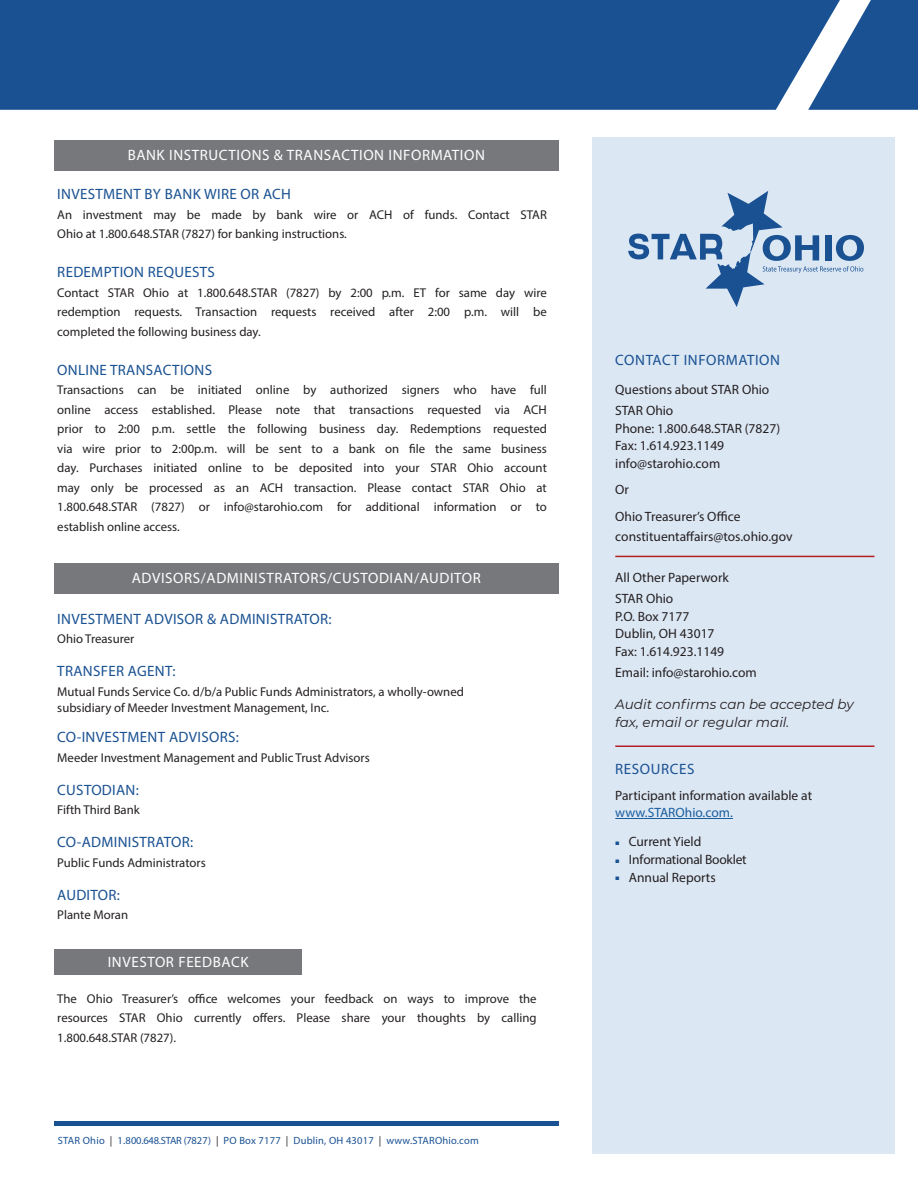
<style>
.page{position:relative;width:918px;height:1188px;background:#fff}
.page>*{position:absolute;margin:0;border:0;box-sizing:border-box;transform-origin:0 0}
.t1{font:15px "Myriad Pro";letter-spacing:.02em;color:#195192}
.t2{font:15px "Myriad Pro";letter-spacing:.04em;color:#fff}
.t3{font:15px "Myriad Pro";letter-spacing:.04em;color:#195192}
.t4{font:13.5px/17.7px "Myriad Pro";color:#231f20}
.t5{font:italic 13.5px/17.7px "Montserrat";color:#231f20}
.t6{font:13.5px "Myriad Pro";letter-spacing:-.02em;color:#231f20}
.t7{font:12.75px/19.5px "Myriad Pro";color:#231f20;text-align:justify}
.t8{font:10.5px "Myriad Pro";letter-spacing:.02em;color:#195192}
.s1{color:#231f20}
.s2{color:#175d9e}
.s3{font-family:"Mistral";font-size:7.5px;color:#195192}
</style>
<div class="page">
<div style="left:592px;top:137px;width:303px;height:1017px;background:#dce7f4"></div>
<div style="left:0;top:0;width:808px;height:110px;background:#195192"></div>
<svg style="left:808px;top:0;width:110px;height:110px"></svg>
<div style="left:54px;top:563px;width:504px;height:30px;background:#76787b"></div>
<div style="left:54px;top:949px;width:248px;height:25px;background:#76787b"></div>
<hr style="left:54px;top:1122px;width:504px;height:4px;background:#195192">
<div style="left:54px;top:140px;width:504px;height:30px;background:#76787b"></div>
<hr style="left:615px;top:818px;width:118px;height:1px;background:#175d9e">
<hr style="left:615px;top:556px;width:260px;height:1px;background:#b31f23">
<hr style="left:615px;top:746px;width:260px;height:1px;background:#b31f23">
<svg style="left:628px;top:191px;width:236px;height:116px"></svg>
<p class="t2" style="left:128px;top:146px;width:359px">BANK INSTRUCTIONS &amp; TRANSACTION INFORMATION</p>
<p class="t1" style="left:57px;top:185px;width:235px">INVESTMENT BY BANK WIRE OR ACH</p>
<p class="t7" style="left:57px;top:205px;width:491px">An investment may be made by bank wire or ACH of funds. Contact STAR<br>Ohio at 1.800.648.STAR (7827) for banking instructions.</p>
<p class="t1" style="left:57px;top:263px;width:159px">REDEMPTION REQUESTS</p>
<p class="t7" style="left:57px;top:283px;width:491px">Contact STAR Ohio at 1.800.648.STAR (7827) by 2:00 p.m. ET for same day wire redemption requests. Transaction requests received after 2:00 p.m. will be completed the following business day.</p>
<p class="t1" style="left:57px;top:360px;width:156px">ONLINE TRANSACTIONS</p>
<p class="t7" style="left:57px;top:380px;width:491px">Transactions can be initiated online by authorized signers who have full online access established. Please note that transactions requested via ACH prior to 2:00 p.m. settle the following business day. Redemptions requested via wire prior to 2:00p.m. will be sent to a bank on file the same business day. Purchases initiated online to be deposited into your STAR Ohio account may only be processed as an ACH transaction. Please contact STAR Ohio at 1.800.648.STAR (7827) or info@starohio.com for additional information or to establish online access.</p>
<p class="t2" style="left:132px;top:569px;width:351px">ADVISORS/ADMINISTRATORS/CUSTODIAN/AUDITOR</p>
<p class="t1" style="left:57px;top:609px;width:276px">INVESTMENT ADVISOR &amp; ADMINISTRATOR:</p>
<p class="t7" style="left:57px;top:629px;width:79px">Ohio Treasurer</p>
<p class="t1" style="left:57px;top:662px;width:120px">TRANSFER AGENT:</p>
<p class="t7" style="left:57px;top:683px;width:408px;line-height:16.5px">Mutual Funds Service Co. d/b/a Public Funds Administrators, a wholly-owned subsidiary of Meeder Investment Management, Inc.</p>
<p class="t1" style="left:57px;top:728px;width:183px">CO-INVESTMENT ADVISORS:</p>
<p class="t7" style="left:57px;top:747px;width:314px">Meeder Investment Management and Public Trust Advisors</p>
<p class="t1" style="left:57px;top:780px;width:83px">CUSTODIAN:</p>
<p class="t7" style="left:57px;top:800px;width:84px">Fifth Third Bank</p>
<p class="t1" style="left:57px;top:833px;width:138px">CO-ADMINISTRATOR:</p>
<p class="t7" style="left:57px;top:852px;width:150px">Public Funds Administrators</p>
<p class="t1" style="left:57px;top:885px;width:64px">AUDITOR:</p>
<p class="t7" style="left:57px;top:905px;width:72px">Plante Moran</p>
<p class="t2" style="left:108px;top:952px;width:142px">INVESTOR FEEDBACK</p>
<p class="t7" style="left:57px;top:988px;width:481px">The Ohio Treasurer’s office welcomes your feedback on ways to improve the resources STAR Ohio currently offers. Please share your thoughts by calling 1.800.648.STAR (7827).</p>
<p class="t8" style="left:58px;top:1134px;width:423px">STAR Ohio <span class="s1">|</span> 1.800.648.STAR (7827) <span class="s1">|</span> PO Box 7177 <span class="s1">|</span> Dublin, OH 43017 <span class="s1">|</span> www.STAROhio.com</p>
<p class="t3" style="left:615px;top:351px;width:166px">CONTACT INFORMATION</p>
<p class="t4" style="left:615px;top:381px;width:156px">Questions about STAR Ohio</p>
<p class="t4" style="left:615px;top:401px;width:60px">STAR Ohio</p>
<p class="t4" style="left:615px;top:419px;width:166px">Phone: 1.800.648.STAR (7827)</p>
<p class="t4" style="left:615px;top:437px;width:110px">Fax: 1.614.923.1149</p>
<p class="t4" style="left:615px;top:454px;width:106px">info@starohio.com</p>
<p class="t4" style="left:615px;top:481px;width:15px">Or</p>
<p class="t4" style="left:615px;top:507px;width:127px">Ohio Treasurer’s Office</p>
<p class="t4" style="left:615px;top:528px;width:179px">constituentaffairs@tos.ohio.gov</p>
<p class="t4" style="left:615px;top:569px;width:115px">All Other Paperwork</p>
<p class="t4" style="left:615px;top:589px;width:60px">STAR Ohio</p>
<p class="t4" style="left:615px;top:607px;width:75px">P.O. Box 7177</p>
<p class="t4" style="left:615px;top:625px;width:101px">Dublin, OH 43017</p>
<p class="t4" style="left:615px;top:642px;width:110px">Fax: 1.614.923.1149</p>
<p class="t4" style="left:615px;top:663px;width:143px">Email: info@starohio.com</p>
<p class="t5" style="left:615px;top:695px;width:240px">Audit confirms can be accepted by fax, email or regular mail.</p>
<p class="t3" style="left:615px;top:759px;width:81px">RESOURCES</p>
<p class="t4" style="left:615px;top:786px;width:198px">Participant information available at <span class="s2">www.STAROhio.com.</span></p>
<p class="t4" style="left:615px;top:833px;width:88px"><span class="s3">■</span> Current Yield</p>
<p class="t6" style="left:615px;top:851px;width:133px"><span class="s3">■</span> Informational Booklet</p>
<p class="t4" style="left:615px;top:868px;width:102px"><span class="s3">■</span> Annual Reports</p>
</div>
